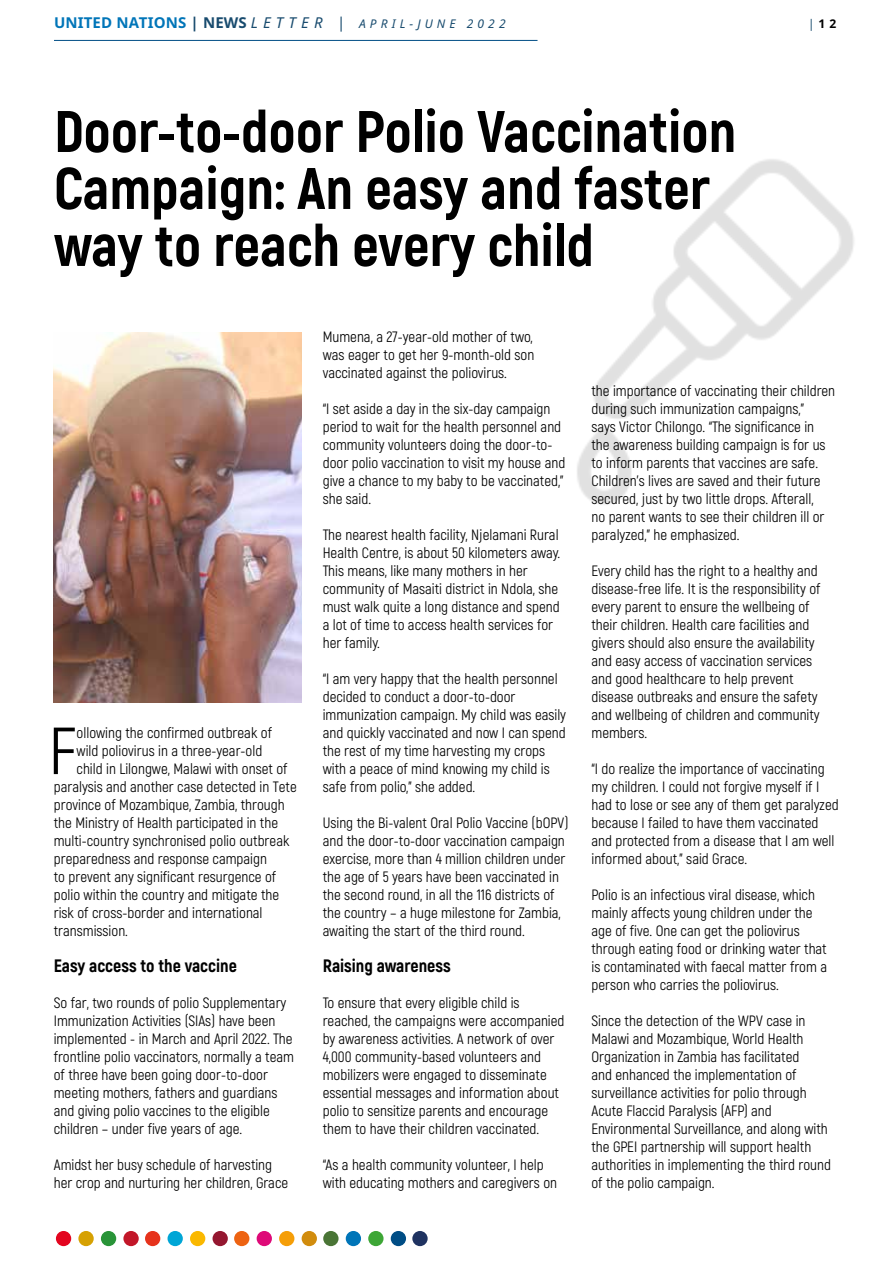
<style>
.page{position:relative;width:893px;height:1263px;background:#fff}
.page>*{position:absolute;margin:0;border:0;box-sizing:border-box;transform-origin:0 0}
.t1{font:66.45px "Akrobat";color:#000}
.t2{font:800 58.5px/57px "Akrobat";color:#000}
.t3{font:800 18px "Akrobat";color:#000}
.t4{font:15px/18px "Akrobat";color:#000}
.t5{font:italic 12px "Noto Sans";letter-spacing:.34em;color:#184b6e}
.t6{font:700 12px "Noto Sans";color:#000}
.s1{font-weight:700;font-style:normal;font-size:15px;color:#0075b8}
.s2{font-weight:700;font-style:normal;font-size:15px}
.s3{font-size:15px}
.s4{font-weight:400;font-style:italic;color:#184b6e}
</style>
<div class="page">
<div style="left:56px;top:1231px;width:15px;height:15px;background:#e3051f;border-radius:50%"></div>
<div style="left:78px;top:1231px;width:16px;height:15px;background:#d6a103;border-radius:50%"></div>
<div style="left:101px;top:1231px;width:15px;height:15px;background:#299438;border-radius:50%"></div>
<div style="left:123px;top:1231px;width:16px;height:15px;background:#c21729;border-radius:50%"></div>
<div style="left:145px;top:1231px;width:15px;height:15px;background:#e6331c;border-radius:50%"></div>
<div style="left:168px;top:1231px;width:15px;height:15px;background:#00a6d6;border-radius:50%"></div>
<div style="left:190px;top:1231px;width:15px;height:15px;background:#fab800;border-radius:50%"></div>
<div style="left:213px;top:1231px;width:15px;height:15px;background:#941730;border-radius:50%"></div>
<div style="left:234px;top:1231px;width:15px;height:15px;background:#ed6312;border-radius:50%"></div>
<div style="left:257px;top:1231px;width:15px;height:15px;background:#de0a78;border-radius:50%"></div>
<div style="left:279px;top:1231px;width:15px;height:15px;background:#f59e08;border-radius:50%"></div>
<div style="left:302px;top:1231px;width:15px;height:15px;background:#d18c0d;border-radius:50%"></div>
<div style="left:323px;top:1231px;width:16px;height:15px;background:#4a7536;border-radius:50%"></div>
<div style="left:346px;top:1231px;width:15px;height:15px;background:#0075b8;border-radius:50%"></div>
<div style="left:368px;top:1231px;width:16px;height:15px;background:#3da636;border-radius:50%"></div>
<div style="left:391px;top:1231px;width:15px;height:15px;background:#004d85;border-radius:50%"></div>
<div style="left:412px;top:1231px;width:16px;height:15px;background:#1f3361;border-radius:50%"></div>
<hr style="left:54px;top:40px;width:483px;height:1px;background:#004d85">
<img style="left:577px;top:159px;width:277px;height:346px">
<img style="left:54px;top:332px;width:247px;height:370px">
<p class="t5" style="left:54px;top:15px;width:453px"><span class="s1">UNITED NATIONS</span> <span class="s2">| NEWS</span> <span class="s3">LETTER |</span> APRIL-JUNE 2022</p>
<p class="t6" style="left:808px;top:15px;width:30px"><span class="s4">|</span>12</p>
<h2 class="t2" style="left:54px;top:103px;width:684px">Door-to-door Polio Vaccination<br>Campaign: An easy and faster way to reach every child</h2>
<h1 class="t1" style="left:49px;top:711px;width:29px">F</h1>
<p class="t4" style="left:77px;top:724px;width:197px">ollowing the confirmed outbreak of</p>
<p class="t4" style="left:77px;top:742px;width:187px">wild poliovirus in a three-year-old</p>
<p class="t4" style="left:77px;top:760px;width:212px">child in Lilongwe, Malawi with onset of</p>
<p class="t4" style="left:54px;top:778px;width:245px">paralysis and another case detected in Tete</p>
<p class="t4" style="left:54px;top:796px;width:232px">province of Mozambique, Zambia, through</p>
<p class="t4" style="left:54px;top:814px;width:226px">the Ministry of Health participated in the</p>
<p class="t4" style="left:54px;top:832px;width:237px">multi-country synchronised polio outbreak</p>
<p class="t4" style="left:54px;top:850px;width:215px">preparedness and response campaign</p>
<p class="t4" style="left:54px;top:868px;width:224px">to prevent any significant resurgence of</p>
<p class="t4" style="left:54px;top:886px;width:227px">polio within the country and mitigate the</p>
<p class="t4" style="left:54px;top:904px;width:210px">risk of cross-border and international</p>
<p class="t4" style="left:54px;top:922px;width:76px">transmission.</p>
<p class="t3" style="left:54px;top:954px;width:185px">Easy access to the vaccine</p>
<p class="t4" style="left:54px;top:994px;width:242px">So far, two rounds of polio Supplementary Immunization Activities (SIAs) have been implemented - in March and April 2022. The frontline polio vaccinators, normally a team of three have been going door-to-door meeting mothers, fathers and guardians and giving polio vaccines to the eligible children – under five years of age.</p>
<p class="t4" style="left:54px;top:1156px;width:236px">Amidst her busy schedule of harvesting her crop and nurturing her children, Grace</p>
<p class="t4" style="left:323px;top:328px;width:213px;text-align:justify">Mumena, a 27-year-old mother of two, was eager to get her 9-month-old son vaccinated against the poliovirus.</p>
<p class="t4" style="left:323px;top:400px;width:244px">“I set aside a day in the six-day campaign period to wait for the health personnel and community volunteers doing the door-to&shy;door polio vaccination to visit my house and give a chance to my baby to be vaccinated,” she said.</p>
<p class="t4" style="left:323px;top:526px;width:239px">The nearest health facility, Njelamani Rural Health Centre, is about 50 kilometers away.<br>This means, like many mothers in her community of Masaiti district in Ndola, she must walk quite a long distance and spend a lot of time to access health services for her family.</p>
<p class="t4" style="left:323px;top:670px;width:245px">“I am very happy that the health personnel decided to conduct a door-to-door immunization campaign. My child was easily and quickly vaccinated and now I can spend the rest of my time harvesting my crops with a peace of mind knowing my child is safe from polio,” she added.</p>
<p class="t4" style="left:323px;top:814px;width:247px">Using the Bi-valent Oral Polio Vaccine (bOPV) and the door-to-door vaccination campaign exercise, more than 4 million children under the age of 5 years have been vaccinated in the second round, in all the 116 districts of the country – a huge milestone for Zambia, awaiting the start of the third round.</p>
<p class="t3" style="left:323px;top:954px;width:130px">Raising awareness</p>
<p class="t4" style="left:323px;top:994px;width:243px">To ensure that every eligible child is reached, the campaigns were accompanied by awareness activities. A network of over 4,000 community-based volunteers and mobilizers were engaged to disseminate essential messages and information about polio to sensitize parents and encourage them to have their children vaccinated.</p>
<p class="t4" style="left:323px;top:1156px;width:236px">“As a health community volunteer, I help with educating mothers and caregivers on</p>
<p class="t4" style="left:591px;top:382px;width:245px">the importance of vaccinating their children during such immunization campaigns,”<br>says Victor Chilongo. “The significance in the awareness building campaign is for us to inform parents that vaccines are safe.<br>Children’s lives are saved and their future secured, just by two little drops. Afterall,<br>no parent wants to see their children ill or paralyzed,” he emphasized.</p>
<p class="t4" style="left:591px;top:562px;width:230px">Every child has the right to a healthy and disease-free life. It is the responsibility of every parent to ensure the wellbeing of their children. Health care facilities and givers should also ensure the availability and easy access of vaccination services and good healthcare to help prevent disease outbreaks and ensure the safety and wellbeing of children and community members.</p>
<p class="t4" style="left:591px;top:760px;width:249px">“I do realize the importance of vaccinating my children. I could not forgive myself if I had to lose or see any of them get paralyzed because I failed to have them vaccinated and protected from a disease that I am well informed about,” said Grace.</p>
<p class="t4" style="left:591px;top:886px;width:237px">Polio is an infectious viral disease, which mainly affects young children under the age of five. One can get the poliovirus through eating food or drinking water that is contaminated with faecal matter from a person who carries the poliovirus.</p>
<p class="t4" style="left:591px;top:1012px;width:241px">Since the detection of the WPV case in Malawi and Mozambique, World Health Organization in Zambia has facilitated<br>and enhanced the implementation of surveillance activities for polio through Acute Flaccid Paralysis (AFP) and Environmental Surveillance, and along with the GPEI partnership will support health authorities in implementing the third round of the polio campaign.</p>
</div>
